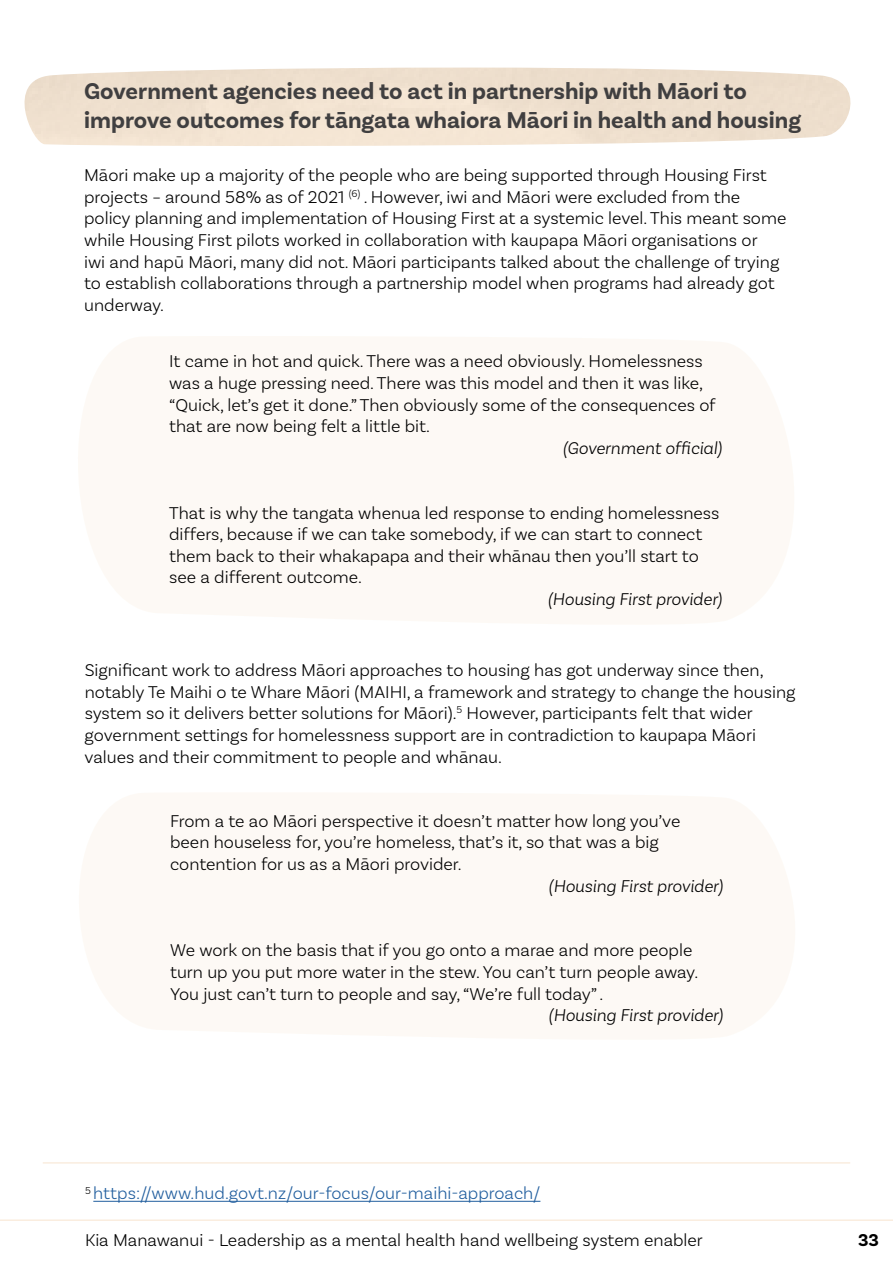
<style>
.page{position:relative;width:893px;height:1263px;background:#fff}
.page>*{position:absolute;margin:0;border:0;box-sizing:border-box;transform-origin:0 0}
.t1{font:700 24px/28.8px "Basic Sans";color:#403f40}
.t2{font:300 18px/21.6px "Basic Sans";color:#000}
.t3{font:italic 300 18px "Basic Sans";color:#000}
.t4{font:300 18px "Basic Sans";color:#215e9e}
.t5{font:700 18px "Basic Sans";color:#000}
</style>
<div class="page">
<hr style="left:0;top:1219px;width:893px;height:2px;background:#faeddf">
<hr style="left:93px;top:1201px;width:447px;height:1px;background:#215e9e">
<hr style="left:43px;top:1162px;width:807px;height:1px;background:#faeddf">
<h1 class="t1" style="left:84px;top:77px;width:718px">Government agencies need to act in partnership with Māori to improve outcomes for tāngata whaiora Māori in health and housing</h1>
<p class="t2" style="left:84px;top:164px;width:704px">Māori make up a majority of the people who are being supported through Housing First projects – around 58% as of 2021 <sup>(6)</sup> . However, iwi and Māori were excluded from the policy planning and implementation of Housing First at a systemic level. This meant some while Housing First pilots worked in collaboration with kaupapa Māori organisations or<br>iwi and hapū Māori, many did not. Māori participants talked about the challenge of trying to establish collaborations through a partnership model when programs had already got underway.</p>
<p class="t2" style="left:169px;top:350px;width:548px">It came in hot and quick. There was a need obviously. Homelessness was a huge pressing need. There was this model and then it was like, “Quick, let’s get it done.” Then obviously some of the consequences of that are now being felt a little bit.</p>
<p class="t3" style="left:563px;top:437px;width:161px">(Government official)</p>
<p class="t2" style="left:169px;top:502px;width:552px">That is why the tangata whenua led response to ending homelessness differs, because if we can take somebody, if we can start to connect them back to their whakapapa and their whānau then you’ll start to see a different outcome.</p>
<p class="t3" style="left:548px;top:588px;width:176px">(Housing First provider)</p>
<p class="t2" style="left:85px;top:659px;width:712px">Significant work to address Māori approaches to housing has got underway since then, notably Te Maihi o te Whare Māori (MAIHI, a framework and strategy to change the housing system so it delivers better solutions for Māori).<sup>5</sup> However, participants felt that wider government settings for homelessness support are in contradiction to kaupapa Māori values and their commitment to people and whānau.</p>
<p class="t2" style="left:170px;top:810px;width:512px">From a te ao Māori perspective it doesn’t matter how long you’ve been houseless for, you’re homeless, that’s it, so that was a big contention for us as a Māori provider.</p>
<p class="t3" style="left:549px;top:875px;width:176px">(Housing First provider)</p>
<p class="t2" style="left:170px;top:939px;width:530px">We work on the basis that if you go onto a marae and more people turn up you put more water in the stew. You can’t turn people away.<br>You just can’t turn to people and say, “We’re full today” .</p>
<p class="t3" style="left:549px;top:1004px;width:176px">(Housing First provider)</p>
<p class="t4" style="left:85px;top:1183px;width:457px"><sup>5</sup> https://www.hud.govt.nz/our-focus/our-maihi-approach/</p>
<p class="t2" style="left:85px;top:1229px;width:619px">Kia Manawanui - Leadership as a mental health hand wellbeing system enabler</p>
<p class="t5" style="left:858px;top:1229px;width:22px">33</p>
</div>
